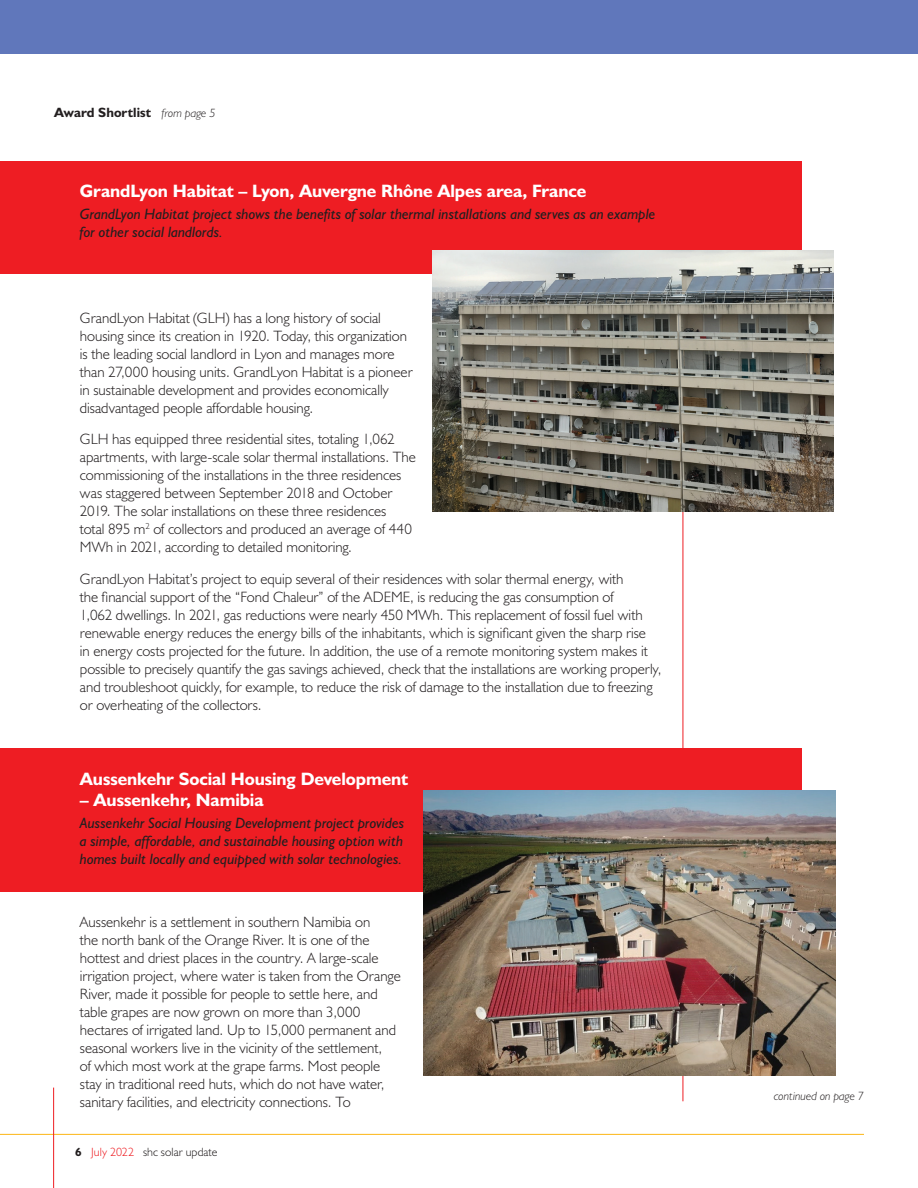
<style>
.page{position:relative;width:918px;height:1188px;background:#fff}
.page>*{position:absolute;margin:0;border:0;box-sizing:border-box;transform-origin:0 0}
.t1{font:700 18px "Humanist 521 BT";letter-spacing:-.005em;color:#fff}
.t2{font:300 15px/18px "Humanist 521 BT";color:#231f20}
.t3{font:italic 15px/18px "Humanist 521 BT";color:#231f20}
.t4{font:700 13.5px "Humanist 521 BT";letter-spacing:.005em;color:#231f20}
.t5{font:300 12px "Humanist 521 BT";letter-spacing:.005em;color:#231f20}
.t6{font:italic 300 12px "Humanist 521 BT";letter-spacing:.005em;color:#231f20}
.s1{font-weight:300;font-style:italic;font-size:12px}
.s2{font-weight:700}
.s3{color:#ee1d23}
</style>
<div class="page">
<hr style="left:0;top:1134px;width:864px;height:1px;background:#fcb615">
<hr style="left:53px;top:1088px;width:1px;height:100px;background:#ee1d23">
<hr style="left:683px;top:172px;width:1px;height:929px;background:#ee1d23">
<div style="left:0;top:748px;width:801px;height:144px;background:#ee1d23"></div>
<div style="left:0;top:162px;width:801px;height:112px;background:#ee1d23"></div>
<div style="left:0;top:0;width:918px;height:54px;background:#6077bb"></div>
<img style="left:432px;top:250px;width:402px;height:262px">
<img style="left:423px;top:790px;width:413px;height:286px">
<p class="t4" style="left:54px;top:104px;width:163px">Award Shortlist <span class="s1">from page 5</span></p>
<p class="t1" style="left:80px;top:179px;width:508px">GrandLyon Habitat – Lyon, Auvergne Rhône Alpes area, France</p>
<p class="t3" style="left:80px;top:205px;width:577px">GrandLyon Habitat project shows the benefits of solar thermal installations and serves as an example for other social landlords.</p>
<p class="t2" style="left:80px;top:308px;width:334px">GrandLyon Habitat (GLH) has a long history of social housing since its creation in 1920. Today, this organization is the leading social landlord in Lyon and manages more than 27,000 housing units. GrandLyon Habitat is a pioneer in sustainable development and provides economically disadvantaged people affordable housing.</p>
<p class="t2" style="left:80px;top:430px;width:338px">GLH has equipped three residential sites, totaling 1,062 apartments, with large-scale solar thermal installations. The commissioning of the installations in the three residences was staggered between September 2018 and October 2019. The solar installations on these three residences<br>total 895 m<sup>2</sup> of collectors and produced an average of 440<br>MWh in 2021, according to detailed monitoring.</p>
<p class="t2" style="left:80px;top:569px;width:583px">GrandLyon Habitat’s project to equip several of their residences with solar thermal energy, with<br>the financial support of the “Fond Chaleur” of the ADEME, is reducing the gas consumption of<br>1,062 dwellings. In 2021, gas reductions were nearly 450 MWh. This replacement of fossil fuel with renewable energy reduces the energy bills of the inhabitants, which is significant given the sharp rise<br>in energy costs projected for the future. In addition, the use of a remote monitoring system makes it possible to precisely quantify the gas savings achieved, check that the installations are working properly, and troubleshoot quickly, for example, to reduce the risk of damage to the installation due to freezing or overheating of the collectors.</p>
<p class="t1" style="left:80px;top:767px;width:330px">Aussenkehr Social Housing Development</p>
<p class="t1" style="left:80px;top:788px;width:185px">– Aussenkehr, Namibia</p>
<p class="t3" style="left:80px;top:814px;width:326px;text-align:justify">Aussenkehr Social Housing Development project provides a simple, affordable, and sustainable housing option with homes built locally and equipped with solar technologies.</p>
<p class="t2" style="left:80px;top:913px;width:322px">Aussenkehr is a settlement in southern Namibia on<br>the north bank of the Orange River. It is one of the hottest and driest places in the country. A large-scale irrigation project, where water is taken from the Orange River, made it possible for people to settle here, and table grapes are now grown on more than 3,000 hectares of irrigated land. Up to 15,000 permanent and seasonal workers live in the vicinity of the settlement,<br>of which most work at the grape farms. Most people stay in traditional reed huts, which do not have water, sanitary facilities, and electricity connections. To</p>
<p class="t5" style="left:75px;top:1144px;width:144px"><span class="s2">6</span> <span class="s3">July 2022</span> shc solar update</p>
<p class="t6" style="left:774px;top:1089px;width:92px">continued on page 7</p>
</div>
